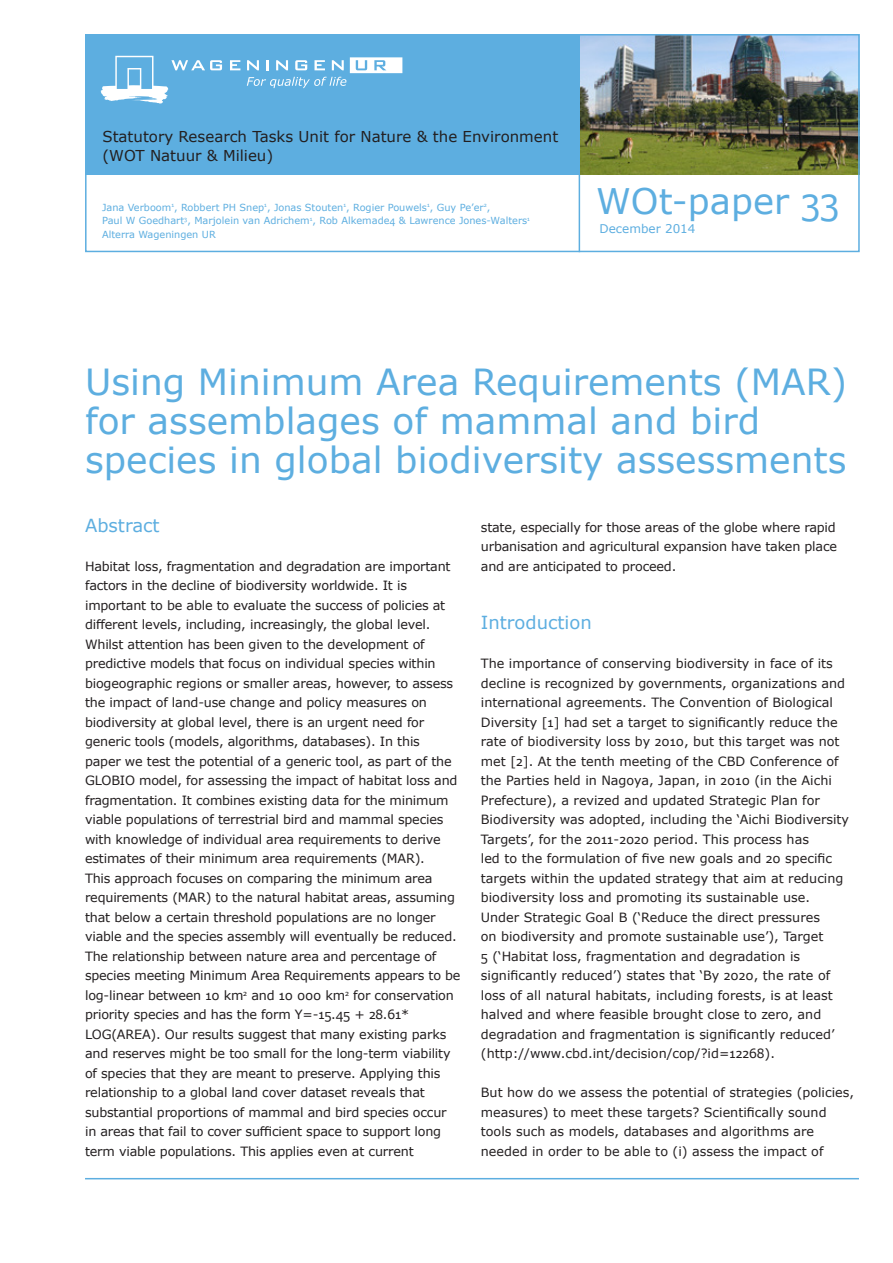
<style>
.page{position:relative;width:893px;height:1263px;background:#fff}
.page>*{position:absolute;margin:0;border:0;box-sizing:border-box;transform-origin:0 0}
._10_W_Titel_24_39{font:36px/39px "Verdana";color:#5daee0}
.t1{font:35.25px "Verdana";color:#5daee0}
._12_W_Kop_12_13{font:18px "Verdana";color:#5daee0}
.t2{font:15px/19.5px "Verdana";color:#231f20}
._21_W_Platte_tekst_8{font:12.75px/19.5px "Verdana";letter-spacing:-.015em;color:#231f20}
.t3{font:12px "Verdana";color:#5daee0}
.t4{font:9.75px "Verdana";color:#5daee0}
</style>
<div class="page">
<div style="left:85px;top:34px;width:775px;height:140px;background:#5daee0"></div>
<hr style="left:579px;top:34px;width:1px;height:218px;background:#5daee0">
<svg style="left:230px;top:60px;width:10px;height:10px"></svg>
<svg style="left:247px;top:57px;width:155px;height:31px"></svg>
<svg style="left:101px;top:56px;width:121px;height:48px"></svg>
<img style="left:580px;top:37px;width:277px;height:137px">
<div style="left:85px;top:34px;width:775px;height:218px;border:2px solid #5daee0"></div>
<hr style="left:85px;top:1178px;width:774px;height:1px;background:#5daee0">
<p class="t2" style="left:102px;top:126px;width:457px">Statutory Research Tasks Unit for Nature &amp; the Environment (WOT Natuur &amp; Milieu)</p>
<p class="t4" style="left:102px;top:200px;width:390px">Jana Verboom<sup>1</sup>, Robbert PH Snep<sup>1</sup>, Jonas Stouten<sup>1</sup>, Rogier Pouwels<sup>1</sup>, Guy Pe’er<sup>2</sup>,</p>
<p class="t4" style="left:102px;top:214px;width:429px">Paul W Goedhart<sup>3</sup>, Marjolein van Adrichem<sup>1</sup>, Rob Alkemade4 &amp; Lawrence Jones-Walters<sup>1</sup></p>
<p class="t4" style="left:102px;top:227px;width:115px">Alterra Wageningen UR</p>
<p class="t1" style="left:596px;top:177px;width:245px">WOt-paper 33</p>
<p class="t3" style="left:600px;top:221px;width:97px">December 2014</p>
<p class="_10_W_Titel_24_39" style="left:85px;top:362px;width:763px">Using Minimum Area Requirements (MAR) for assemblages of mammal and bird species in global biodiversity assessments</p>
<p class="_12_W_Kop_12_13" style="left:85px;top:513px;width:76px">Abstract</p>
<p class="_21_W_Platte_tekst_8" style="left:85px;top:556px;width:377px">Habitat loss, fragmentation and degradation are important factors in the decline of biodiversity worldwide. It is important to be able to evaluate the success of policies at different levels, including, increasingly, the global level.<br>Whilst attention has been given to the development of predictive models that focus on individual species within biogeographic regions or smaller areas, however, to assess the impact of land-use change and policy measures on biodiversity at global level, there is an urgent need for generic tools (models, algorithms, databases). In this<br>paper we test the potential of a generic tool, as part of the GLOBIO model, for assessing the impact of habitat loss and fragmentation. It combines existing data for the minimum viable populations of terrestrial bird and mammal species with knowledge of individual area requirements to derive estimates of their minimum area requirements (MAR).<br>This approach focuses on comparing the minimum area requirements (MAR) to the natural habitat areas, assuming that below a certain threshold populations are no longer viable and the species assembly will eventually be reduced.<br>The relationship between nature area and percentage of species meeting Minimum Area Requirements appears to be log-linear between 10 km<sup>2</sup> and 10 000 km<sup>2</sup> for conservation priority species and has the form Y=-15.45 + 28.61* LOG(AREA). Our results suggest that many existing parks and reserves might be too small for the long-term viability of species that they are meant to preserve. Applying this relationship to a global land cover dataset reveals that substantial proportions of mammal and bird species occur in areas that fail to cover sufficient space to support long term viable populations. This applies even at current</p>
<p class="_21_W_Platte_tekst_8" style="left:481px;top:517px;width:358px;text-align:justify">state, especially for those areas of the globe where rapid urbanisation and agricultural expansion have taken place and are anticipated to proceed.</p>
<p class="_12_W_Kop_12_13" style="left:481px;top:610px;width:113px">Introduction</p>
<p class="_21_W_Platte_tekst_8" style="left:481px;top:654px;width:370px">The importance of conserving biodiversity in face of its decline is recognized by governments, organizations and international agreements. The Convention of Biological Diversity [1] had set a target to significantly reduce the rate of biodiversity loss by 2010, but this target was not met [2]. At the tenth meeting of the CBD Conference of the Parties held in Nagoya, Japan, in 2010 (in the Aichi Prefecture), a revized and updated Strategic Plan for Biodiversity was adopted, including the ‘Aichi Biodiversity Targets’, for the 2011-2020 period. This process has<br>led to the formulation of five new goals and 20 specific targets within the updated strategy that aim at reducing biodiversity loss and promoting its sustainable use.<br>Under Strategic Goal B (‘Reduce the direct pressures<br>on biodiversity and promote sustainable use’), Target<br>5 (‘Habitat loss, fragmentation and degradation is significantly reduced’) states that ‘By 2020, the rate of loss of all natural habitats, including forests, is at least halved and where feasible brought close to zero, and degradation and fragmentation is significantly reduced’ (http://www.cbd.int/decision/cop/?id=12268).</p>
<p class="_21_W_Platte_tekst_8" style="left:481px;top:1083px;width:375px">But how do we assess the potential of strategies (policies, measures) to meet these targets? Scientifically sound tools such as models, databases and algorithms are needed in order to be able to (i) assess the impact of</p>
</div>
